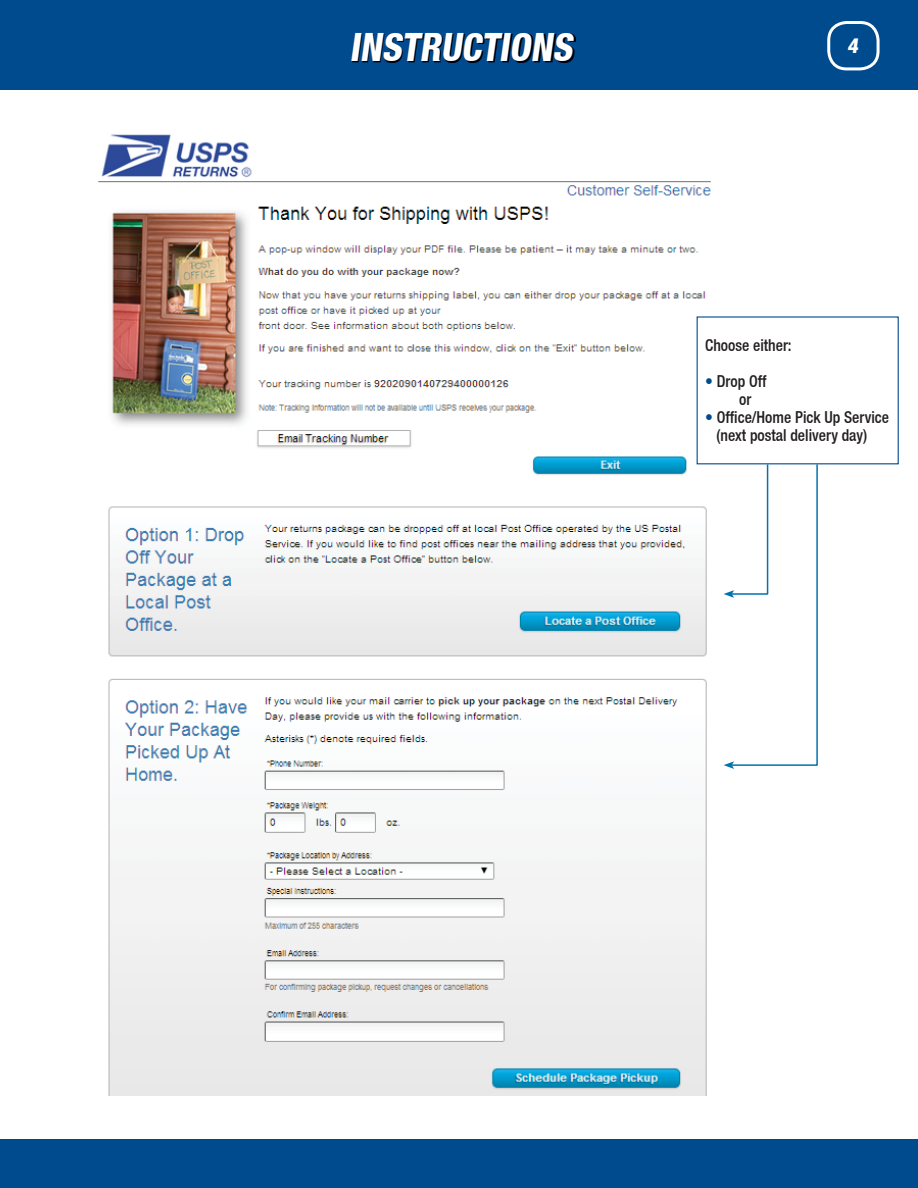
<style>
.page{position:relative;width:918px;height:1188px;background:#fff}
.page>*{position:absolute;margin:0;border:0;box-sizing:border-box;transform-origin:0 0}
.t1{font:800 condensed 39px "Helvetica Neue";color:#fff;scale:.95 1}
.t2{font:800 condensed 21px "Helvetica Neue";color:#fff}
.t3{font:500 condensed 16.5px/18px "Helvetica Neue";color:#231f20;scale:.95 1}
.s1{color:#004b8e}
</style>
<div class="page">
<div style="left:0;top:1139px;width:918px;height:49px;background:#004b8e"></div>
<div style="left:0;top:0;width:918px;height:89px;background:#004b8e"></div>
<img style="left:353px;top:34px;width:222px;height:29px">
<div style="left:827px;top:21px;width:53px;height:49px;border:3px solid #fff;border-radius:18px"></div>
<img style="left:98px;top:134px;width:613px;height:962px">
<svg style="left:696px;top:316px;width:203px;height:453px"></svg>
<h1 class="t1" style="left:349px;top:23px;width:243px">INSTRUCTIONS</h1>
<p class="t2" style="left:847px;top:33px;width:16px">4</p>
<p class="t3" style="left:705px;top:336px;width:93px">Choose either:</p>
<p class="t3" style="left:739px;top:372px;width:30px;text-indent:-34px"><span class="s1">•</span> Drop Off or</p>
<p class="t3" style="left:717px;top:408px;width:183px;text-indent:-11px"><span class="s1">•</span> Office/Home Pick Up Service (next postal delivery day)</p>
</div>
